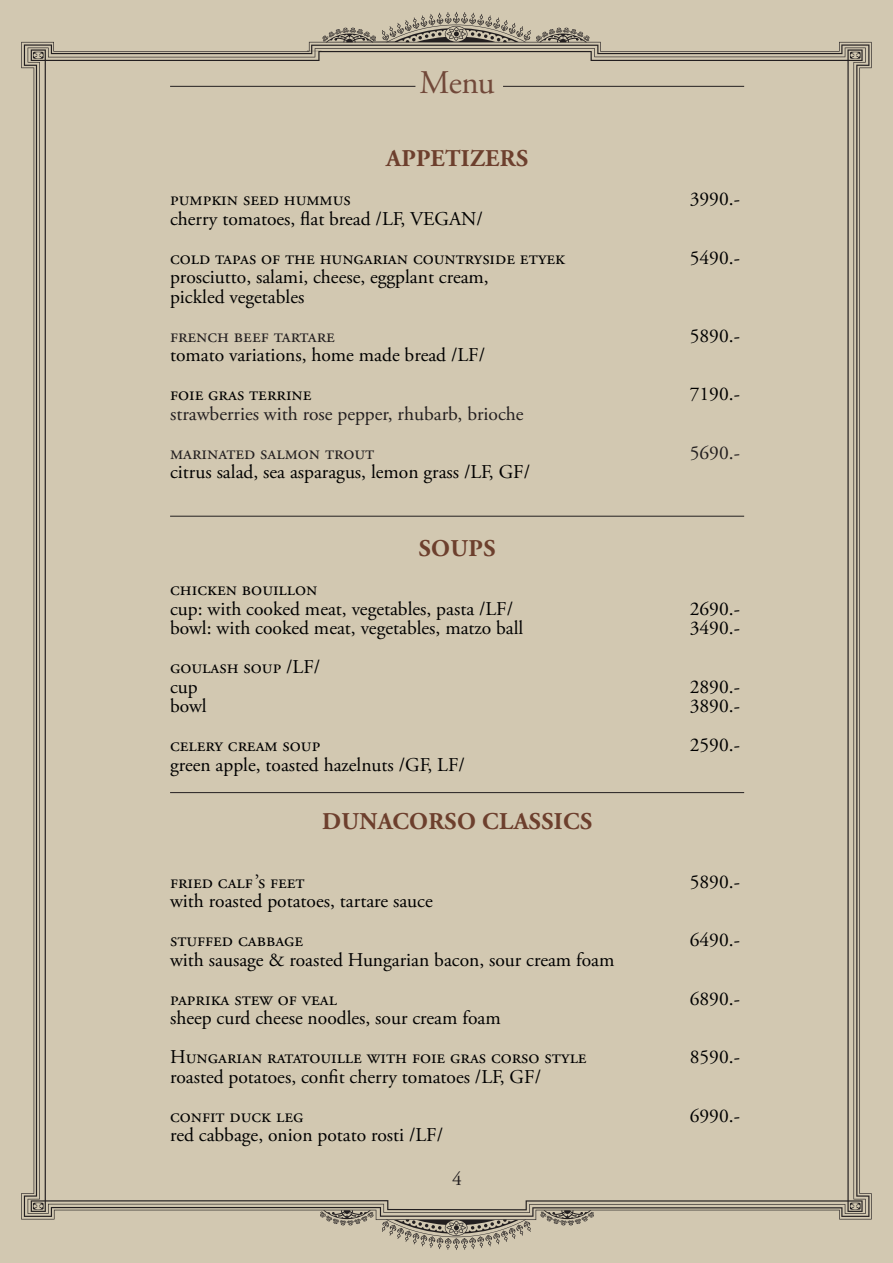
<style>
.page{position:relative;width:893px;height:1263px;background:#fff}
.page>*{position:absolute;margin:0;border:0;box-sizing:border-box;transform-origin:0 0}
.t1{font:33px "Adobe Garamond Pro";color:#714839}
.t2{font:700 24px "Adobe Garamond Pro";letter-spacing:.015em;color:#6d3f2d}
.t3{font:19.5px "Adobe Garamond Pro";color:#000}
.t4{font:19.5px "Adobe Garamond Pro";color:#231f20}
</style>
<div class="page">
<div style="left:0;top:0;width:891px;height:1261px;background:#d2c8b1"></div>
<hr style="left:170px;top:86px;width:245px;height:1px;background:#231f20">
<hr style="left:503px;top:86px;width:241px;height:1px;background:#231f20">
<hr style="left:170px;top:516px;width:574px;height:1px;background:#231f20">
<hr style="left:170px;top:792px;width:574px;height:1px;background:#231f20">
<p class="t1" style="left:419px;top:63px;width:77px">Menu</p>
<p class="t2" style="left:386px;top:145px;width:144px">APPETIZERS</p>
<p class="t3" style="left:170px;top:187px;width:182px">pumpkin seed hummus</p>
<p class="t3" style="left:690px;top:187px;width:52px">3990.-</p>
<p class="t3" style="left:170px;top:207px;width:314px">cherry tomatoes, flat bread /LF, VEGAN/</p>
<p class="t3" style="left:170px;top:246px;width:397px">cold tapas of the hungarian countryside etyek</p>
<p class="t3" style="left:690px;top:246px;width:52px">5490.-</p>
<p class="t3" style="left:170px;top:265px;width:320px">prosciutto, salami, cheese, eggplant cream,</p>
<p class="t3" style="left:170px;top:285px;width:136px">pickled vegetables</p>
<p class="t4" style="left:170px;top:324px;width:166px">french beef tartare</p>
<p class="t3" style="left:690px;top:324px;width:52px">5890.-</p>
<p class="t3" style="left:170px;top:343px;width:316px">tomato variations, home made bread /LF/</p>
<p class="t3" style="left:170px;top:382px;width:143px">foie gras terrine</p>
<p class="t3" style="left:690px;top:382px;width:52px">7190.-</p>
<p class="t4" style="left:170px;top:402px;width:355px">strawberries with rose pepper, rhubarb, brioche</p>
<p class="t4" style="left:170px;top:441px;width:206px">marinated salmon trout</p>
<p class="t4" style="left:690px;top:441px;width:52px">5690.-</p>
<p class="t3" style="left:170px;top:460px;width:362px">citrus salad, sea asparagus, lemon grass /LF, GF/</p>
<p class="t2" style="left:419px;top:535px;width:78px">SOUPS</p>
<p class="t3" style="left:170px;top:577px;width:149px">chicken bouillon</p>
<p class="t3" style="left:170px;top:597px;width:345px">cup: with cooked meat, vegetables, pasta /LF/</p>
<p class="t3" style="left:690px;top:597px;width:52px">2690.-</p>
<p class="t3" style="left:170px;top:616px;width:355px">bowl: with cooked meat, vegetables, matzo ball</p>
<p class="t3" style="left:690px;top:616px;width:52px">3490.-</p>
<p class="t3" style="left:170px;top:655px;width:152px">goulash soup /LF/</p>
<p class="t3" style="left:170px;top:675px;width:29px">cup</p>
<p class="t3" style="left:690px;top:675px;width:52px">2890.-</p>
<p class="t3" style="left:170px;top:694px;width:38px">bowl</p>
<p class="t3" style="left:690px;top:694px;width:52px">3890.-</p>
<p class="t3" style="left:170px;top:733px;width:152px">celery cream soup</p>
<p class="t3" style="left:690px;top:733px;width:52px">2590.-</p>
<p class="t3" style="left:170px;top:753px;width:296px">green apple, toasted hazelnuts /GF, LF/</p>
<p class="t2" style="left:322px;top:808px;width:272px">DUNACORSO CLASSICS</p>
<p class="t3" style="left:170px;top:870px;width:136px">fried calf’s feet</p>
<p class="t3" style="left:690px;top:870px;width:52px">5890.-</p>
<p class="t3" style="left:170px;top:889px;width:264px">with roasted potatoes, tartare sauce</p>
<p class="t3" style="left:170px;top:928px;width:134px">stuffed cabbage</p>
<p class="t3" style="left:690px;top:928px;width:52px">6490.-</p>
<p class="t3" style="left:170px;top:948px;width:446px">with sausage &amp; roasted Hungarian bacon, sour cream foam</p>
<p class="t3" style="left:170px;top:987px;width:168px">paprika stew of veal</p>
<p class="t3" style="left:690px;top:987px;width:52px">6890.-</p>
<p class="t3" style="left:170px;top:1006px;width:332px">sheep curd cheese noodles, sour cream foam</p>
<p class="t3" style="left:170px;top:1045px;width:418px">Hungarian ratatouille with foie gras corso style</p>
<p class="t3" style="left:690px;top:1045px;width:52px">8590.-</p>
<p class="t3" style="left:170px;top:1065px;width:372px">roasted potatoes, confit cherry tomatoes /LF, GF/</p>
<p class="t3" style="left:170px;top:1104px;width:135px">confit duck leg</p>
<p class="t3" style="left:690px;top:1104px;width:52px">6990.-</p>
<p class="t3" style="left:170px;top:1123px;width:274px">red cabbage, onion potato rosti /LF/</p>
<p class="t4" style="left:452px;top:1167px;width:11px">4</p>
</div>
